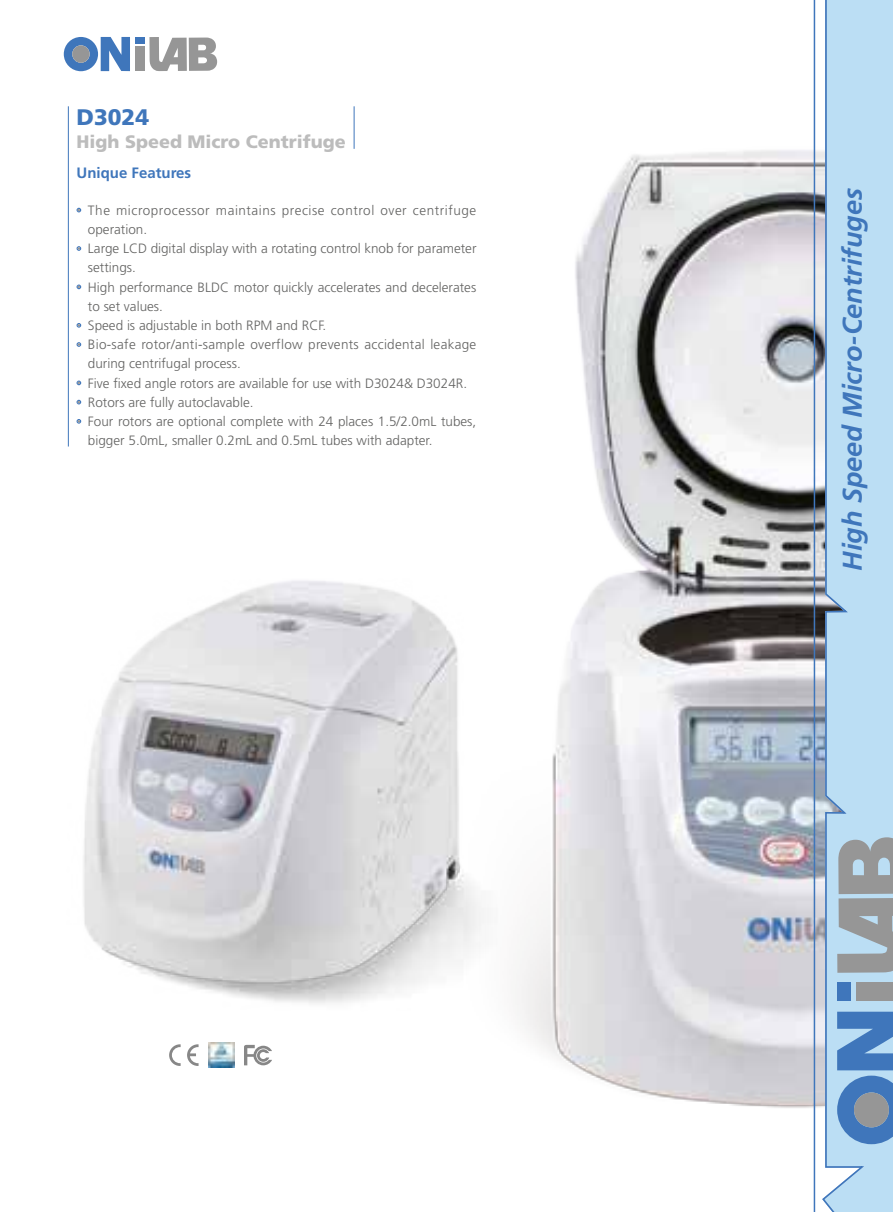
<style>
.page{position:relative;width:893px;height:1212px;background:#fff}
.page>*{position:absolute;margin:0;border:0;box-sizing:border-box;transform-origin:0 0}
.t1{font:italic 700 27px "Frutiger LT Std";color:#3f76bb}
.t2{font:900 22.5px "Frutiger LT Std";color:#3f76bb}
.t3{font:900 18px "Frutiger LT Std";color:#bcbcbc}
.t4{font:700 15px "Frutiger LT Std";color:#3f76bb}
.t5{font:300 13.5px/19.2px "Frutiger LT Std";color:#636362}
</style>
<div class="page">
<img style="left:83px;top:580px;width:350px;height:424px">
<img style="left:433px;top:90px;width:388px;height:1117px">
<svg style="left:64px;top:37px;width:66px;height:34px"></svg>
<div style="left:135px;top:46px;width:10px;height:25px;background:#969696"></div>
<div style="left:135px;top:37px;width:10px;height:7px;background:#3f76bb"></div>
<svg style="left:149px;top:37px;width:68px;height:34px"></svg>
<hr style="left:814px;top:0;width:1px;height:1212px;background:#3f76bb">
<svg style="left:821px;top:0;width:72px;height:1212px;background:#b2d0e5"></svg>
<svg style="left:77px;top:208px;width:4px;height:4px"></svg>
<svg style="left:77px;top:246px;width:4px;height:5px"></svg>
<svg style="left:77px;top:285px;width:4px;height:4px"></svg>
<svg style="left:77px;top:323px;width:4px;height:5px"></svg>
<svg style="left:77px;top:342px;width:4px;height:5px"></svg>
<svg style="left:77px;top:381px;width:4px;height:4px"></svg>
<svg style="left:77px;top:400px;width:4px;height:4px"></svg>
<svg style="left:77px;top:419px;width:4px;height:5px"></svg>
<hr style="left:68px;top:106px;width:1px;height:340px;background:#3f76bb">
<hr style="left:354px;top:106px;width:1px;height:43px;background:#3f76bb">
<img style="left:209px;top:1042px;width:25px;height:26px">
<svg style="left:169px;top:1044px;width:12px;height:22px"></svg>
<svg style="left:187px;top:1044px;width:12px;height:22px"></svg>
<svg style="left:244px;top:1045px;width:28px;height:20px"></svg>
<h2 class="t2" style="left:77px;top:104px;width:74px">D3024</h2>
<h3 class="t3" style="left:77px;top:131px;width:271px">High Speed Micro Centrifuge</h3>
<p class="t4" style="left:77px;top:164px;width:116px">Unique Features</p>
<p class="t5" style="left:88px;top:201px;width:390px">The microprocessor maintains precise control over centrifuge operation.<br>Large LCD digital display with a rotating control knob for parameter settings.<br>High performance BLDC motor quickly accelerates and decelerates to set values.<br>Speed is adjustable in both RPM and RCF.<br>Bio-safe rotor/anti-sample overflow prevents accidental leakage during centrifugal process.<br>Five fixed angle rotors are available for use with D3024&amp; D3024R.<br>Rotors are fully autoclavable.<br>Four rotors are optional complete with 24 places 1.5/2.0mL tubes, bigger 5.0mL, smaller 0.2mL and 0.5mL tubes with adapter.</p>
<h1 class="t1" style="left:837px;top:571px;width:384px;rotate:-90deg">High Speed Micro-Centrifuges</h1>
</div>
